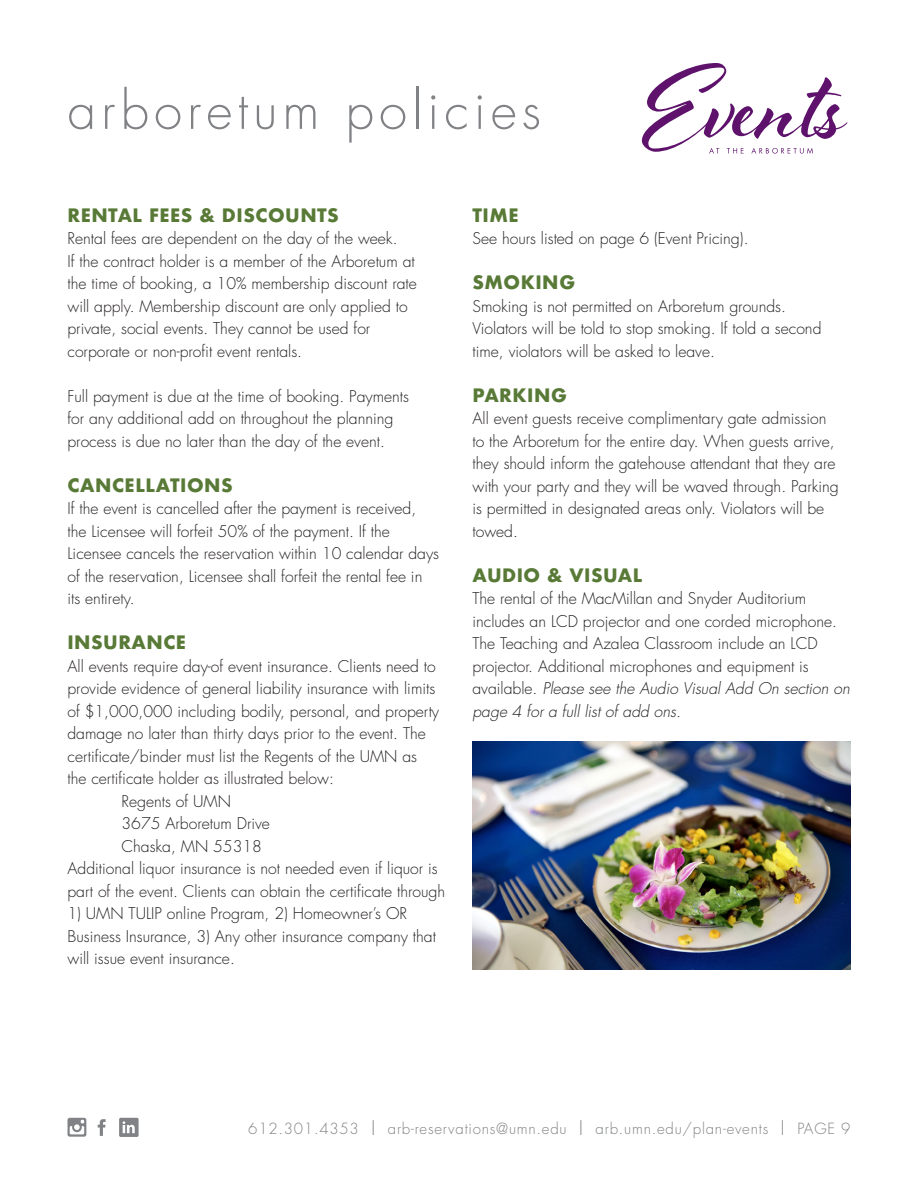
<style>
.page{position:relative;width:918px;height:1188px;background:#fff}
.page>*{position:absolute;margin:0;border:0;box-sizing:border-box;transform-origin:0 0}
.t1{font:300 51px "Futura";letter-spacing:.1em;color:#808285}
.t2{font:700 18px "Futura";letter-spacing:.025em;color:#587a36}
.t3{font:300 15.75px/22.5px "Futura";color:#231f20}
.t4{font:300 15px "Futura";letter-spacing:.05em;color:#808285}
.s1{font-style:italic}
.s2{font-size:18px}
</style>
<div class="page">
<svg style="left:98px;top:1119px;width:8px;height:17px"></svg>
<svg style="left:67px;top:1118px;width:19px;height:19px"></svg>
<div style="left:119px;top:1118px;width:20px;height:19px;background:#808285;border-radius:2px"></div>
<svg style="left:123px;top:1121px;width:12px;height:12px"></svg>
<svg style="left:642px;top:63px;width:206px;height:91px"></svg>
<img style="left:472px;top:741px;width:378px;height:228px">
<h1 class="t1" style="left:68px;top:78px;width:475px">arboretum policies</h1>
<p class="t2" style="left:68px;top:202px;width:273px">RENTAL FEES &amp; DISCOUNTS</p>
<p class="t3" style="left:68px;top:228px;width:351px">Rental fees are dependent on the day of the week.<br>If the contract holder is a member of the Arboretum at the time of booking, a 10% membership discount rate will apply. Membership discount are only applied to private, social events. They cannot be used for corporate or non-profit event rentals.</p>
<p class="t3" style="left:68px;top:385px;width:343px">Full payment is due at the time of booking. Payments for any additional add on throughout the planning process is due no later than the day of the event.</p>
<p class="t2" style="left:68px;top:472px;width:167px">CANCELLATIONS</p>
<p class="t3" style="left:68px;top:498px;width:373px">If the event is cancelled after the payment is received, the Licensee will forfeit 50% of the payment. If the Licensee cancels the reservation within 10 calendar days of the reservation, Licensee shall forfeit the rental fee in<br>its entirety.</p>
<p class="t2" style="left:68px;top:630px;width:120px">INSURANCE</p>
<p class="t3" style="left:68px;top:655px;width:370px">All events require day-of event insurance. Clients need to</p>
<p class="t3" style="left:68px;top:678px;width:369px">provide evidence of general liability insurance with limits</p>
<p class="t3" style="left:68px;top:700px;width:373px">of $1,000,000 including bodily, personal, and property</p>
<p class="t3" style="left:68px;top:723px;width:360px">damage no later than thirty days prior to the event. The</p>
<p class="t3" style="left:68px;top:745px;width:351px">certificate/binder must list the Regents of the UMN as</p>
<p class="t3" style="left:68px;top:768px;width:268px">the certificate holder as illustrated below:</p>
<p class="t3" style="left:122px;top:790px;width:111px">Regents of UMN</p>
<p class="t3" style="left:122px;top:813px;width:150px">3675 Arboretum Drive</p>
<p class="t3" style="left:122px;top:835px;width:142px">Chaska, MN 55318</p>
<p class="t3" style="left:68px;top:858px;width:372px">Additional liquor insurance is not needed even if liquor is</p>
<p class="t3" style="left:68px;top:880px;width:379px">part of the event. Clients can obtain the certificate through</p>
<p class="t3" style="left:68px;top:903px;width:370px">1) UMN TULIP online Program, 2) Homeowner’s OR<br>Business Insurance, 3) Any other insurance company that will issue event insurance.</p>
<p class="t2" style="left:472px;top:202px;width:48px">TIME</p>
<p class="t3" style="left:472px;top:228px;width:278px">See hours listed on page 6 (Event Pricing).</p>
<p class="t2" style="left:472px;top:270px;width:104px">SMOKING</p>
<p class="t3" style="left:472px;top:295px;width:351px">Smoking is not permitted on Arboretum grounds.<br>Violators will be told to stop smoking. If told a second time, violators will be asked to leave.</p>
<p class="t2" style="left:472px;top:382px;width:96px">PARKING</p>
<p class="t3" style="left:472px;top:408px;width:368px">All event guests receive complimentary gate admission to the Arboretum for the entire day. When guests arrive, they should inform the gatehouse attendant that they are with your party and they will be waved through. Parking is permitted in designated areas only. Violators will be towed.</p>
<p class="t2" style="left:472px;top:562px;width:171px">AUDIO &amp; VISUAL</p>
<p class="t3" style="left:472px;top:588px;width:379px">The rental of the MacMillan and Snyder Auditorium includes an LCD projector and one corded microphone.<br>The Teaching and Azalea Classroom include an LCD projector. Additional microphones and equipment is available. <span class="s1">Please see the Audio Visual Add On section on page 4 for a full list of add ons.</span></p>
<p class="t4" style="left:248px;top:1119px;width:604px">612.301.4353 <span class="s2">|</span> arb-reservations@umn.edu <span class="s2">|</span> arb.umn.edu/plan-events <span class="s2">|</span> PAGE 9</p>
</div>
